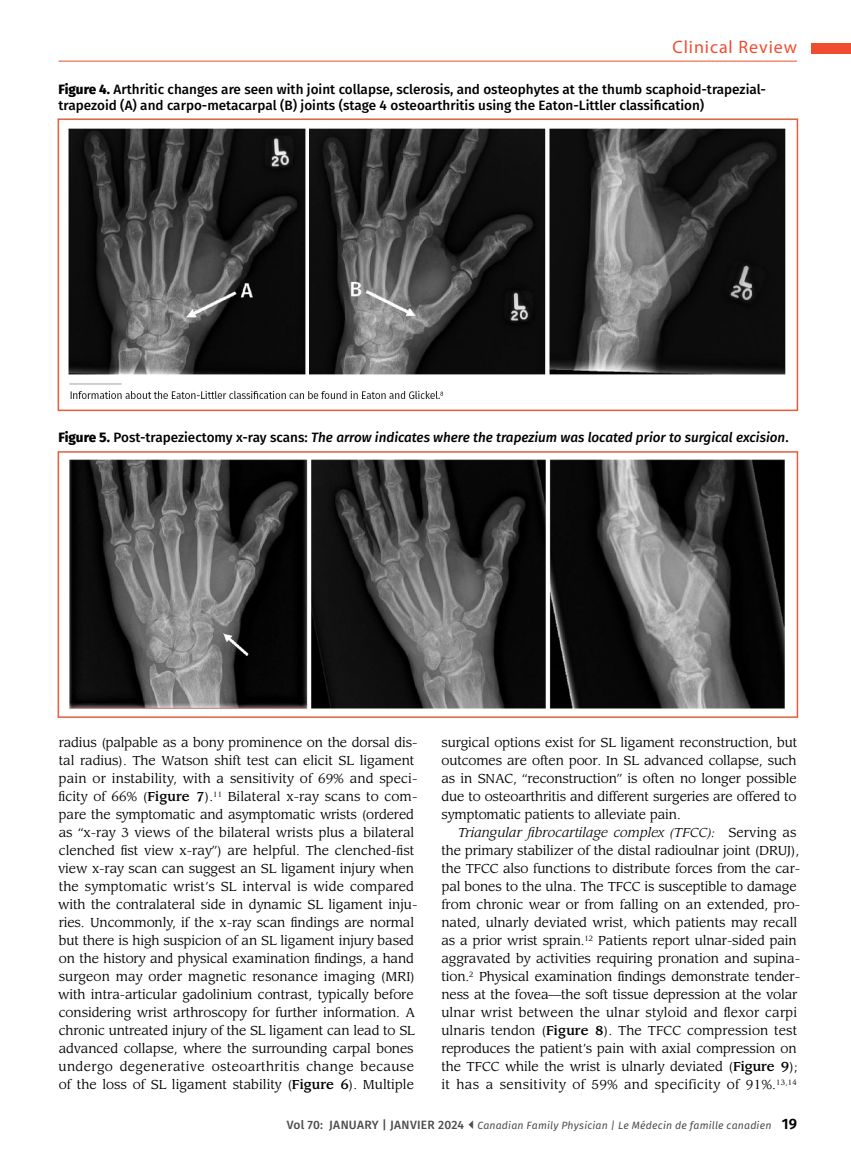
<style>
.page{position:relative;width:851px;height:1161px;background:#fff}
.page>*{position:absolute;margin:0;border:0;box-sizing:border-box;transform-origin:0 0}
.t1{font:18px "Myriad Pro";letter-spacing:.05em;color:#f04c2f}
.t2{font:500 13.5px/16.2px "Fira Sans";color:#000}
.t3{font:italic 500 13.5px "Fira Sans";color:#000}
.t4{font:12.75px/18px "Leawood Std";letter-spacing:-.005em;color:#000}
.t5{font:italic 10.5px "Fira Sans";letter-spacing:.015em;color:#4d4d4f}
.s1{font-weight:800}
.s2{font-weight:800;font-style:normal}
.s3{font-style:normal}
.s4{font-weight:500}
.s5{font-style:italic}
.s6{font-weight:500;font-style:normal;font-size:12px}
.s7{font-weight:600;font-style:normal;font-size:15px;color:#000}
</style>
<div class="page">
<hr style="left:58px;top:61px;width:738px;height:1px;background:#f04c2f">
<div style="left:812px;top:44px;width:38px;height:10px;background:#f04c2f"></div>
<img style="left:57px;top:119px;width:741px;height:292px">
<img style="left:57px;top:450px;width:741px;height:268px">
<h1 class="t1" style="left:672px;top:36px;width:126px">Clinical Review</h1>
<p class="t2" style="left:58px;top:80px;width:709px"><span class="s1">Figure 4.</span> Arthritic changes are seen with joint collapse, sclerosis, and osteophytes at the thumb scaphoid-trapezial&shy;trapezoid (A) and carpo-metacarpal (B) joints (stage 4 osteoarthritis using the Eaton-Littler classification)</p>
<p class="t3" style="left:58px;top:426px;width:731px"><span class="s2">Figure 5.</span> <span class="s3">Post-trapeziectomy x-ray scans:</span> The arrow indicates where the trapezium was located prior to surgical excision<span class="s3">.</span></p>
<p class="t4" style="left:58px;top:734px;width:361px">radius (palpable as a bony prominence on the dorsal dis&shy;tal radius). The Watson shift test can elicit SL ligament pain or instability, with a sensitivity of 69% and speci&shy;ficity of 66% (<span class="s4">Figure 7</span>).<sup>11</sup> Bilateral x-ray scans to com&shy;pare the symptomatic and asymptomatic wrists (ordered as “x-ray 3 views of the bilateral wrists plus a bilateral clenched fist view x-ray”) are helpful. The clenched-fist view x-ray scan can suggest an SL ligament injury when the symptomatic wrist’s SL interval is wide compared with the contralateral side in dynamic SL ligament inju&shy;ries. Uncommonly, if the x-ray scan findings are normal but there is high suspicion of an SL ligament injury based on the history and physical examination findings, a hand surgeon may order magnetic resonance imaging (MRI) with intra-articular gadolinium contrast, typically before considering wrist arthroscopy for further information. A chronic untreated injury of the SL ligament can lead to SL advanced collapse, where the surrounding carpal bones undergo degenerative osteoarthritis change because of the loss of SL ligament stability (<span class="s4">Figure 6</span>). Multiple</p>
<p class="t4" style="left:441px;top:734px;width:357px;text-align:justify">surgical options exist for SL ligament reconstruction, but outcomes are often poor. In SL advanced collapse, such as in SNAC, “reconstruction” is often no longer possible due to osteoarthritis and different surgeries are offered to symptomatic patients to alleviate pain.</p>
<p class="t4" style="left:441px;top:824px;width:360px;text-indent:17px"><span class="s5">Triangular fibrocartilage complex (TFCC):</span> Serving as the primary stabilizer of the distal radioulnar joint (DRUJ), the TFCC also functions to distribute forces from the car&shy;pal bones to the ulna. The TFCC is susceptible to damage from chronic wear or from falling on an extended, pro&shy;nated, ulnarly deviated wrist, which patients may recall as a prior wrist sprain.<sup>12</sup> Patients report ulnar-sided pain aggravated by activities requiring pronation and supina&shy;tion.<sup>2</sup> Physical examination findings demonstrate tender&shy;ness at the fovea—the soft tissue depression at the volar ulnar wrist between the ulnar styloid and flexor carpi ulnaris tendon (<span class="s4">Figure 8</span>). The TFCC compression test reproduces the patient’s pain with axial compression on the TFCC while the wrist is ulnarly deviated (<span class="s4">Figure 9</span>); it has a sensitivity of 59% and specificity of 91%.<sup>13,14</sup></p>
<p class="t5" style="left:287px;top:1117px;width:511px"><span class="s6">Vol 70: JANUARY | JANVIER 2024</span> Canadian Family Physician | Le Médecin de famille canadien <span class="s7">19</span></p>
</div>
